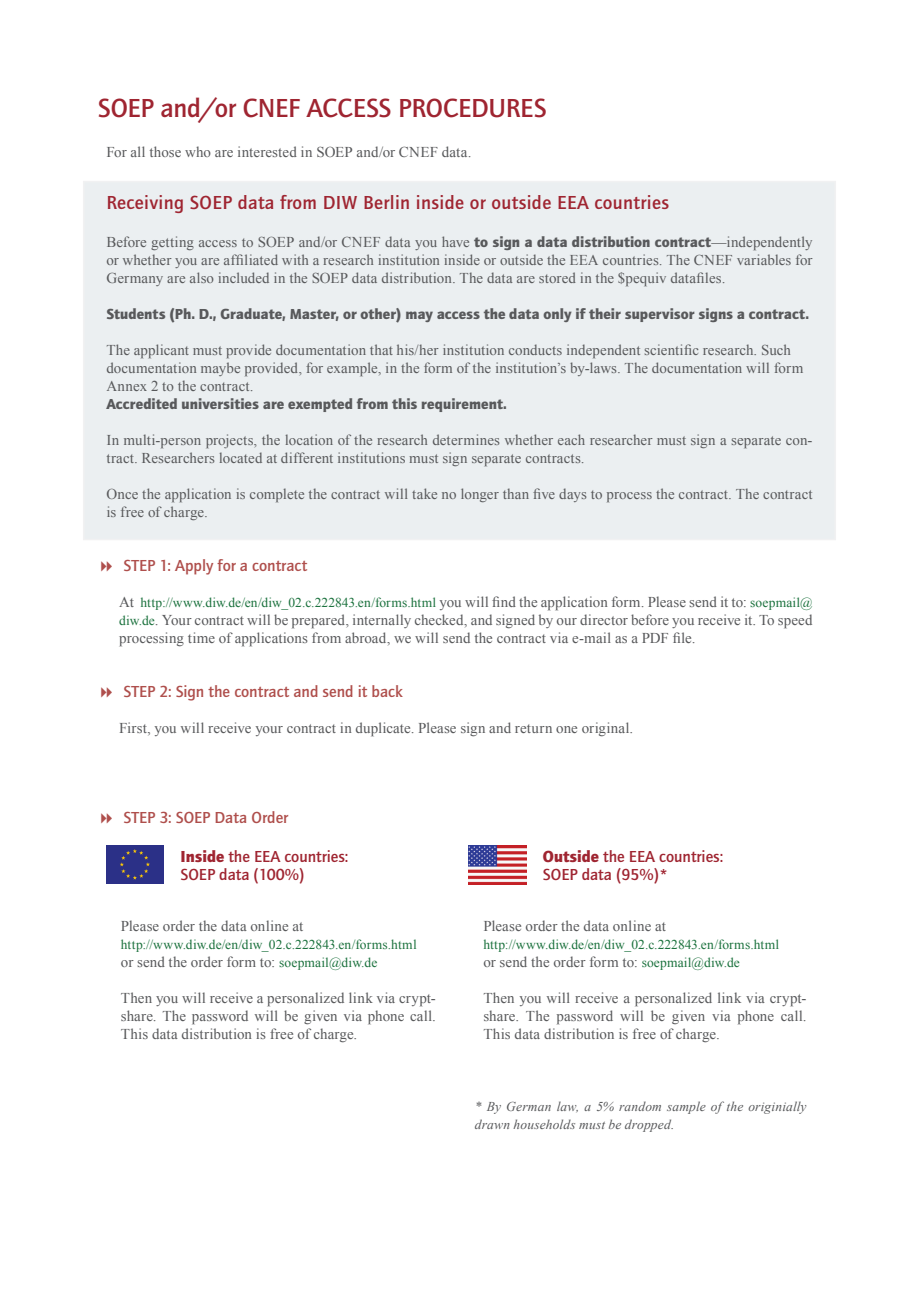
<style>
.page{position:relative;width:919px;height:1289px;background:#fff}
.page>*{position:absolute;margin:0;border:0;box-sizing:border-box;transform-origin:0 0}
._1_header_Cornell{font:500 27px "Quay Sans ITC Std";letter-spacing:-.01em;color:#9f2531}
._2_header_cornell{font:500 19.5px "Quay Sans ITC Std";letter-spacing:.02em;color:#9f2531}
.t1{font:500 16.5px "Quay Sans ITC Std";color:#af4f4c}
._3_header_cornell_sp{font:500 16.5px/18px "Quay Sans ITC Std";color:#9f2531}
.body_cornell{font:15px/18px "Times New Roman";letter-spacing:.005em;color:#58595b;text-align:justify}
.body_tab{font:15px/18px "Times New Roman";letter-spacing:.005em;color:#58595b}
.body_cornell-2{font:900 15px "Quay Sans ITC Std";letter-spacing:.005em;color:#58595b}
.body_tab-2{font:13.5px "Times New Roman";letter-spacing:.01em;color:#1c723e}
.body_cornell-3{font:13.5px "Times New Roman";letter-spacing:.015em;color:#1c723e}
.t2{font:italic 13.5px/18px "Times New Roman";letter-spacing:.01em;color:#58595b}
.s1{font-family:"Quay Sans ITC Std";font-weight:900}
.s2{font-size:15px;color:#58595b}
.s3{font-size:13.5px;color:#1c723e}
.s4{font-weight:900}
</style>
<div class="page">
<div style="left:83px;top:181px;width:753px;height:359px;background:#ebeff1"></div>
<img style="left:106px;top:845px;width:58px;height:38px">
<img style="left:468px;top:845px;width:58px;height:39px">
<p class="_1_header_Cornell" style="left:98px;top:92px;width:450px">SOEP and/or CNEF ACCESS PROCEDURES</p>
<p class="body_cornell" style="left:106px;top:143px;width:366px">For all those who are interested in SOEP and/or CNEF data.</p>
<p class="_2_header_cornell" style="left:106px;top:191px;width:564px">Receiving SOEP data from DIW Berlin inside or outside EEA countries</p>
<p class="body_cornell" style="left:106px;top:233px;width:707px">Before getting access to SOEP and/or CNEF data you have <span class="s1">to sign a data distribution contract</span>—independently or whether you are affiliated with a research institution inside or outside the EEA countries. The CNEF variables for Germany are also included in the SOEP data distribution. The data are stored in the $pequiv datafiles.</p>
<p class="body_cornell-2" style="left:106px;top:305px;width:704px">Students (Ph. D., Graduate, Master, or other) may access the data only if their supervisor signs a contract.</p>
<p class="body_cornell" style="left:106px;top:341px;width:698px;text-align:left">The applicant must provide documentation that his/her institution conducts independent scientific research. Such documentation maybe provided, for example, in the form of the institution’s by-laws. The documentation will form Annex 2 to the contract.<br><span class="s1">Accredited universities are exempted from this requirement.</span></p>
<p class="body_cornell" style="left:106px;top:431px;width:707px">In multi-person projects, the location of the research determines whether each researcher must sign a separate con&shy;tract. Researchers located at different institutions must sign separate contracts.</p>
<p class="body_cornell" style="left:106px;top:485px;width:707px">Once the application is complete the contract will take no longer than five days to process the contract. The contract is free of charge.</p>
<p class="t1" style="left:123px;top:556px;width:185px">STEP 1: Apply for a contract</p>
<p class="body_tab-2" style="left:119px;top:593px;width:695px"><span class="s2">At</span> http://www.diw.de/en/diw_02.c.222843.en/forms.html <span class="s2">you will find the application form. Please send it to:</span> soepmail@</p>
<p class="body_tab" style="left:119px;top:611px;width:695px"><span class="s3">diw.de</span>. Your contract will be prepared, internally checked, and signed by our director before you receive it. To speed processing time of applications from abroad, we will send the contract via e-mail as a PDF file.</p>
<p class="t1" style="left:123px;top:682px;width:281px">STEP 2: Sign the contract and send it back</p>
<p class="body_tab" style="left:119px;top:719px;width:515px">First, you will receive your contract in duplicate. Please sign and return one original.</p>
<p class="t1" style="left:123px;top:808px;width:166px">STEP 3: SOEP Data Order</p>
<p class="_3_header_cornell_sp" style="left:180px;top:847px;width:169px"><span class="s4">Inside</span> the EEA countries:<br>SOEP data (100%)</p>
<p class="_3_header_cornell_sp" style="left:543px;top:847px;width:182px"><span class="s4">Outside</span> the EEA countries:<br>SOEP data (95%)*</p>
<p class="body_cornell" style="left:121px;top:917px;width:184px">Please order the data online at</p>
<p class="body_cornell-3" style="left:121px;top:935px;width:297px">http://www.diw.de/en/diw_02.c.222843.en/forms.html</p>
<p class="body_cornell" style="left:121px;top:953px;width:258px">or send the order form to: <span class="s3">soepmail@diw.de</span></p>
<p class="body_cornell" style="left:121px;top:989px;width:316px">Then you will receive a personalized link via crypt&shy;share. The password will be given via phone call.<br>This data distribution is free of charge.</p>
<p class="body_cornell" style="left:483px;top:917px;width:184px">Please order the data online at</p>
<p class="body_cornell-3" style="left:483px;top:935px;width:297px">http://www.diw.de/en/diw_02.c.222843.en/forms.html</p>
<p class="body_cornell" style="left:483px;top:953px;width:258px">or send the order form to: <span class="s3">soepmail@diw.de</span></p>
<p class="body_cornell" style="left:483px;top:989px;width:325px">Then you will receive a personalized link via crypt&shy;share. The password will be given via phone call.<br>This data distribution is free of charge.</p>
<p class="t2" style="left:475px;top:1097px;width:333px">* By German law, a 5% random sample of the originially drawn households must be dropped.</p>
</div>
